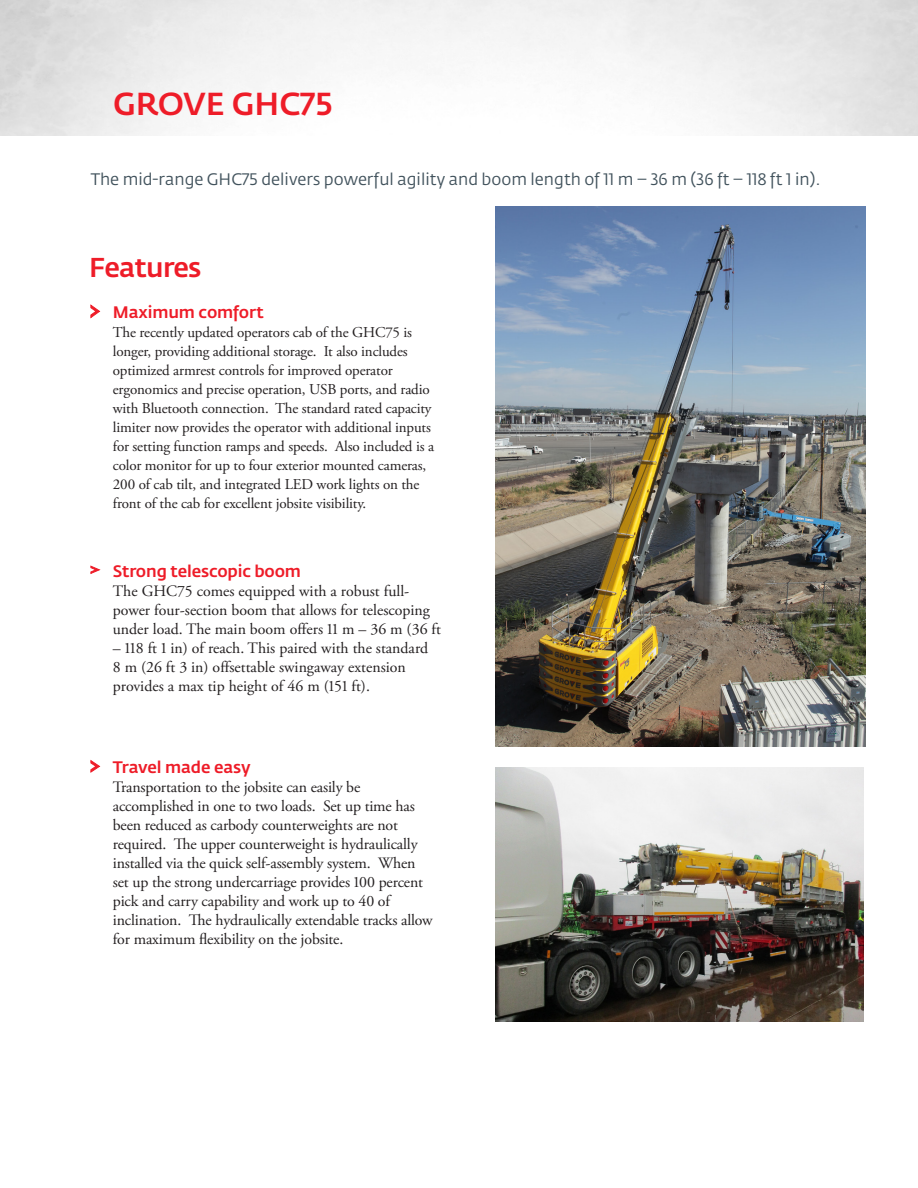
<style>
.page{position:relative;width:918px;height:1188px;background:#fff}
.page>*{position:absolute;margin:0;border:0;box-sizing:border-box;transform-origin:0 0}
.t1{font:500 31.5px "Fedra Sans Pro";color:#ee1c28}
.t2{font:500 27px "Fedra Sans Pro";letter-spacing:-.025em;color:#ee1c28}
.t3{font:16.5px "Fedra Sans Pro";color:#41525c}
.t4{font:500 16.5px "Fedra Sans Pro";letter-spacing:-.01em;color:#ee1c28}
.t5{font:15.9px/19px "Adobe Garamond Pro";letter-spacing:-.01em;color:#231f20}
.t6{font:15px/19px "Adobe Garamond Pro";letter-spacing:-.01em;color:#231f20}
</style>
<div class="page">
<svg style="left:90px;top:304px;width:10px;height:14px"></svg>
<svg style="left:90px;top:760px;width:10px;height:13px"></svg>
<svg style="left:90px;top:566px;width:10px;height:8px"></svg>
<img style="left:496px;top:768px;width:368px;height:253px">
<img style="left:496px;top:206px;width:369px;height:540px">
<p class="t1" style="left:113px;top:85px;width:221px">GROVE GHC75</p>
<p class="t3" style="left:91px;top:169px;width:731px">The mid-range GHC75 delivers powerful agility and boom length of 11 m – 36 m (36 ft – 118 ft 1 in).</p>
<p class="t2" style="left:89px;top:250px;width:114px">Features</p>
<p class="t4" style="left:113px;top:302px;width:153px">Maximum comfort</p>
<p class="t6" style="left:113px;top:323px;width:323px">The recently updated operators cab of the GHC75 is longer, providing additional storage. It also includes optimized armrest controls for improved operator ergonomics and precise operation, USB ports, and radio with Bluetooth connection. The standard rated capacity limiter now provides the operator with additional inputs for setting function ramps and speeds. Also included is a color monitor for up to four exterior mounted cameras, 200 of cab tilt, and integrated LED work lights on the front of the cab for excellent jobsite visibility.</p>
<p class="t4" style="left:113px;top:561px;width:190px">Strong telescopic boom</p>
<p class="t5" style="left:113px;top:582px;width:330px">The GHC75 comes equipped with a robust full&shy;power four-section boom that allows for telescoping under load. The main boom offers 11 m – 36 m (36 ft</p>
<p class="t5" style="left:113px;top:639px;width:317px">– 118 ft 1 in) of reach. This paired with the standard<br>8 m (26 ft 3 in) offsettable swingaway extension provides a max tip height of 46 m (151 ft).</p>
<p class="t4" style="left:113px;top:757px;width:139px">Travel made easy</p>
<p class="t5" style="left:113px;top:778px;width:321px">Transportation to the jobsite can easily be accomplished in one to two loads. Set up time has been reduced as carbody counterweights are not required. The upper counterweight is hydraulically installed via the quick self-assembly system. When set up the strong undercarriage provides 100 percent pick and carry capability and work up to 40 of inclination. The hydraulically extendable tracks allow for maximum flexibility on the jobsite.</p>
</div>
